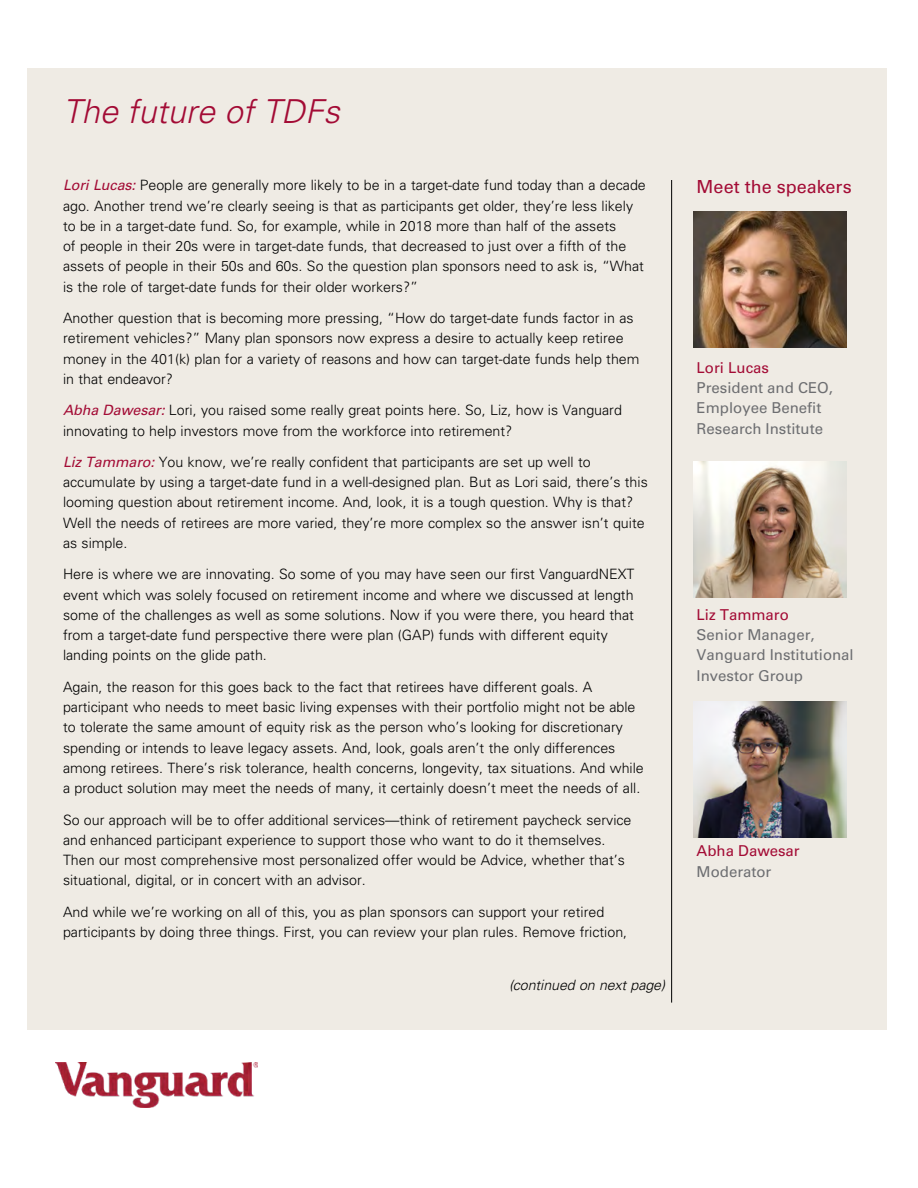
<style>
.page{position:relative;width:918px;height:1188px;background:#fff}
.page>*{position:absolute;margin:0;border:0;box-sizing:border-box;transform-origin:0 0}
.t1{font:italic 300 33px "Univers LT Std";color:#a30b35}
.t2{font:18px "Univers LT Std";color:#a30b35}
.t3{font:15px/20.1px "Univers LT Std";color:#6d6e71}
.t4{font:15px "Univers LT Std";color:#a30b35}
.t5{font:300 14.25px/20.2px "Univers LT Std";color:#000}
.t6{font:italic 300 14.25px "Univers LT Std";letter-spacing:-.005em;color:#000}
.s1{font-weight:400;font-style:italic;color:#a30b35}
</style>
<div class="page">
<div style="left:27px;top:68px;width:859px;height:1071px;background:#efebe4"></div>
<hr style="left:671px;top:180px;width:1px;height:823px;background:#000">
<img style="left:693px;top:701px;width:153px;height:137px">
<img style="left:693px;top:212px;width:153px;height:136px">
<div style="left:11px;top:1030px;width:875px;height:126px;background:#fff"></div>
<img style="left:56px;top:1063px;width:201px;height:44px">
<img style="left:693px;top:461px;width:153px;height:136px">
<h1 class="t1" style="left:63px;top:91px;width:278px">The future of TDFs</h1>
<p class="t5" style="left:63px;top:175px;width:584px"><span class="s1">Lori Lucas:</span> People are generally more likely to be in a target-date fund today than a decade ago. Another trend we’re clearly seeing is that as participants get older, they’re less likely to be in a target-date fund. So, for example, while in 2018 more than half of the assets<br>of people in their 20s were in target-date funds, that decreased to just over a fifth of the assets of people in their 50s and 60s. So the question plan sponsors need to ask is, “What is the role of target-date funds for their older workers?”</p>
<p class="t5" style="left:63px;top:308px;width:578px">Another question that is becoming more pressing, “How do target-date funds factor in as retirement vehicles?” Many plan sponsors now express a desire to actually keep retiree money in the 401(k) plan for a variety of reasons and how can target-date funds help them in that endeavor?</p>
<p class="t5" style="left:63px;top:400px;width:560px"><span class="s1">Abha Dawesar:</span> Lori, you raised some really great points here. So, Liz, how is Vanguard innovating to help investors move from the workforce into retirement?</p>
<p class="t5" style="left:63px;top:452px;width:586px"><span class="s1">Liz Tammaro:</span> You know, we’re really confident that participants are set up well to accumulate by using a target-date fund in a well-designed plan. But as Lori said, there’s this looming question about retirement income. And, look, it is a tough question. Why is that?<br>Well the needs of retirees are more varied, they’re more complex so the answer isn’t quite as simple.</p>
<p class="t5" style="left:63px;top:564px;width:573px">Here is where we are innovating. So some of you may have seen our first VanguardNEXT event which was solely focused on retirement income and where we discussed at length some of the challenges as well as some solutions. Now if you were there, you heard that from a target-date fund perspective there were plan (GAP) funds with different equity landing points on the glide path.</p>
<p class="t5" style="left:63px;top:677px;width:582px">Again, the reason for this goes back to the fact that retirees have different goals. A participant who needs to meet basic living expenses with their portfolio might not be able to tolerate the same amount of equity risk as the person who’s looking for discretionary spending or intends to leave legacy assets. And, look, goals aren’t the only differences among retirees. There’s risk tolerance, health concerns, longevity, tax situations. And while a product solution may meet the needs of many, it certainly doesn’t meet the needs of all.</p>
<p class="t5" style="left:63px;top:810px;width:570px">So our approach will be to offer additional services—think of retirement paycheck service and enhanced participant experience to support those who want to do it themselves.<br>Then our most comprehensive most personalized offer would be Advice, whether that’s situational, digital, or in concert with an advisor.</p>
<p class="t5" style="left:63px;top:902px;width:566px">And while we’re working on all of this, you as plan sponsors can support your retired participants by doing three things. First, you can review your plan rules. Remove friction,</p>
<p class="t6" style="left:509px;top:976px;width:158px">(continued on next page)</p>
<p class="t2" style="left:697px;top:176px;width:157px">Meet the speakers</p>
<p class="t4" style="left:697px;top:359px;width:74px">Lori Lucas</p>
<p class="t3" style="left:697px;top:378px;width:138px">President and CEO,<br>Employee Benefit<br>Research Institute</p>
<p class="t4" style="left:697px;top:605px;width:94px">Liz Tammaro</p>
<p class="t3" style="left:697px;top:624px;width:159px;line-height:20.5px">Senior Manager,<br>Vanguard Institutional<br>Investor Group</p>
<p class="t4" style="left:697px;top:842px;width:105px">Abha Dawesar</p>
<p class="t3" style="left:697px;top:862px;width:76px">Moderator</p>
</div>
